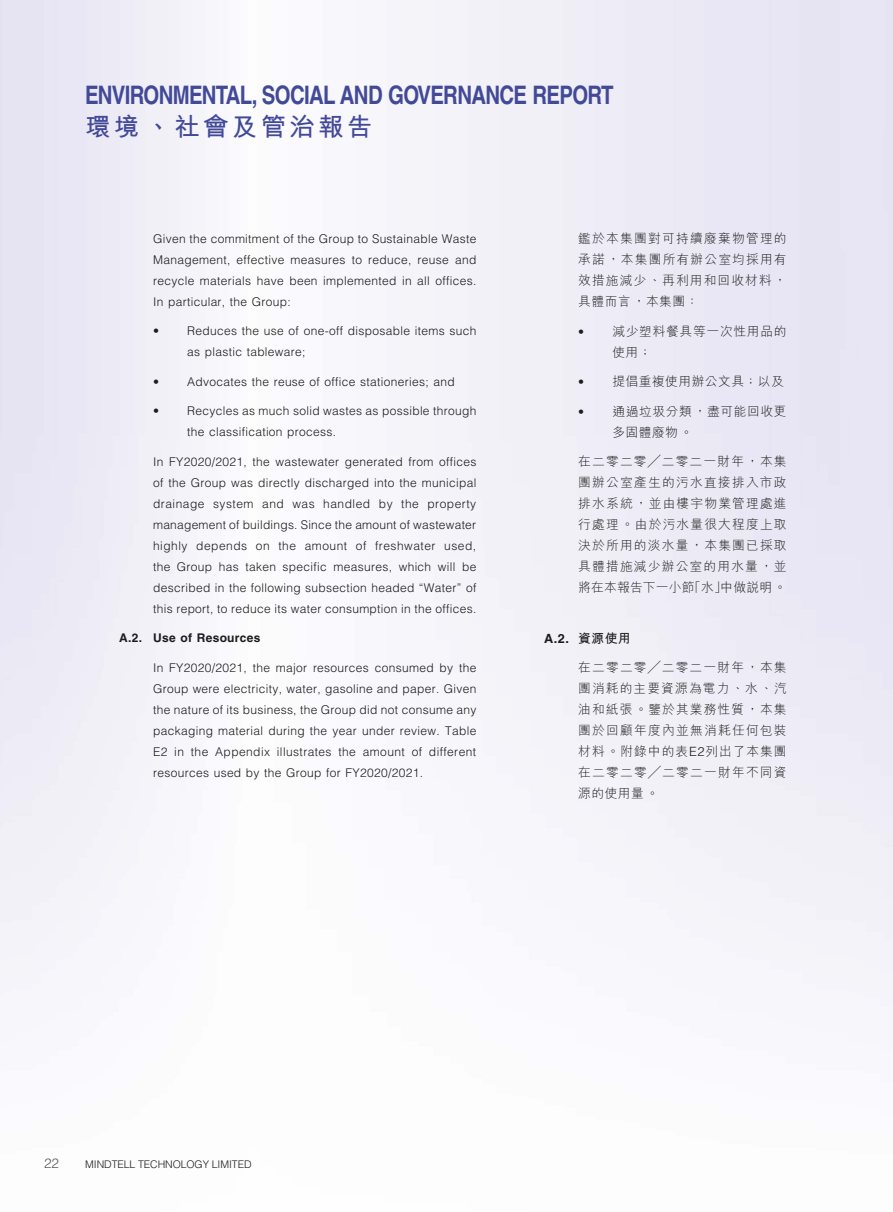
<style>
.page{position:relative;width:893px;height:1212px;background:#fff}
.page>*{position:absolute;margin:0;border:0;box-sizing:border-box;transform-origin:0 0}
.t1{font:700 25.5px "Helvetica LT Std";letter-spacing:-.035em;color:#424a98;scale:.8 1}
.t2{font:700 25.5px "M Hei HK";letter-spacing:.125em;color:#424a98}
.t3{font:300 13.5px "Helvetica LT Std";color:#575756}
.t4{font:300 12.75px/21px "M Hei HK";letter-spacing:.09em;color:#1c1c1b;text-align:justify}
.t5{font:300 12.75px/21px "M Hei HK";letter-spacing:.045em;color:#1c1c1b}
.t6{font:300 12.75px/21px "M Hei HK";letter-spacing:.055em;color:#1c1c1b}
.t7{font:300 12.75px "M Hei HK";letter-spacing:.035em;color:#1c1c1b}
.t8{font:700 12.75px "Helvetica LT Std";color:#1c1c1b}
.t9{font:300 12px/21px "Helvetica LT Std";letter-spacing:.025em;color:#1c1c1b;text-align:justify}
.t10{font:700 12px "Helvetica LT Std";letter-spacing:.025em;color:#1c1c1b}
.t11{font:300 10.5px "Helvetica LT Std";letter-spacing:-.01em;color:#1c1c1b}
.s1{font-family:"Helvetica LT Std";font-size:12px}
.s2{font-family:"M Hei HK"}
.s3{font-family:"Helvetica LT Std"}
</style>
<div class="page">
<h1 class="t1" style="left:85px;top:80px;width:662px">ENVIRONMENTAL, SOCIAL AND GOVERNANCE REPORT</h1>
<h1 class="t2" style="left:85px;top:108px;width:289px">環境、社會及管治報告</h1>
<p class="t9" style="left:153px;top:228px;width:325px">Given the commitment of the Group to Sustainable Waste Management, effective measures to reduce, reuse and recycle materials have been implemented in all offices.<br>In particular, the Group:</p>
<p class="t9" style="left:187px;top:320px;width:291px;text-indent:-34px">• Reduces the use of one-off disposable items such as plastic tableware;</p>
<p class="t9" style="left:153px;top:371px;width:303px">• Advocates the reuse of office stationeries; and</p>
<p class="t9" style="left:187px;top:400px;width:291px;text-indent:-34px">• Recycles as much solid wastes as possible through the classification process.</p>
<p class="t9" style="left:153px;top:451px;width:325px">In FY2020/2021, the wastewater generated from offices of the Group was directly discharged into the municipal drainage system and was handled by the property management of buildings. Since the amount of wastewater highly depends on the amount of freshwater used, the Group has taken specific measures, which will be described in the following subsection headed “Water” of this report, to reduce its water consumption in the offices.</p>
<p class="t10" style="left:119px;top:630px;width:143px">A.2. Use of Resources</p>
<p class="t9" style="left:153px;top:657px;width:325px">In FY2020/2021, the major resources consumed by the Group were electricity, water, gasoline and paper. Given the nature of its business, the Group did not consume any packaging material during the year under review. Table E2 in the Appendix illustrates the amount of different resources used by the Group for FY2020/2021.</p>
<p class="t4" style="left:578px;top:227px;width:210px">鑑於本集團對可持續廢棄物管理的承諾，本集團所有辦公室均採用有效措施減少、再利用和回收材料，具體而言，本集團：</p>
<p class="t6" style="left:612px;top:320px;width:176px;text-indent:-34px"><span class="s1">•</span> 減少塑料餐具等一次性用品的使用；</p>
<p class="t7" style="left:578px;top:372px;width:207px"><span class="s1">•</span> 提倡重複使用辦公文具；以及</p>
<p class="t5" style="left:612px;top:400px;width:176px;text-indent:-34px"><span class="s1">•</span> 通過垃圾分類，盡可能回收更多固體廢物。</p>
<p class="t4" style="left:578px;top:450px;width:210px">在二零二零╱二零二一財年，本集團辦公室產生的污水直接排入市政排水系統，並由樓宇物業管理處進行處理。由於污水量很大程度上取決於所用的淡水量，本集團已採取具體措施減少辦公室的用水量，並將在本報告下一小節「水」中做說明。</p>
<p class="t8" style="left:544px;top:630px;width:88px">A.2. <span class="s2">資源使用</span></p>
<p class="t4" style="left:578px;top:656px;width:210px">在二零二零╱二零二一財年，本集團消耗的主要資源為電力、水、汽油和紙張。鑒於其業務性質，本集團於回顧年度內並無消耗任何包裝材料。附錄中的表<span class="s3">E2</span>列出了本集團在二零二零╱二零二一財年不同資源的使用量。</p>
<p class="t3" style="left:44px;top:1155px;width:16px">22</p>
<p class="t11" style="left:85px;top:1158px;width:168px">MINDTELL TECHNOLOGY LIMITED</p>
</div>
